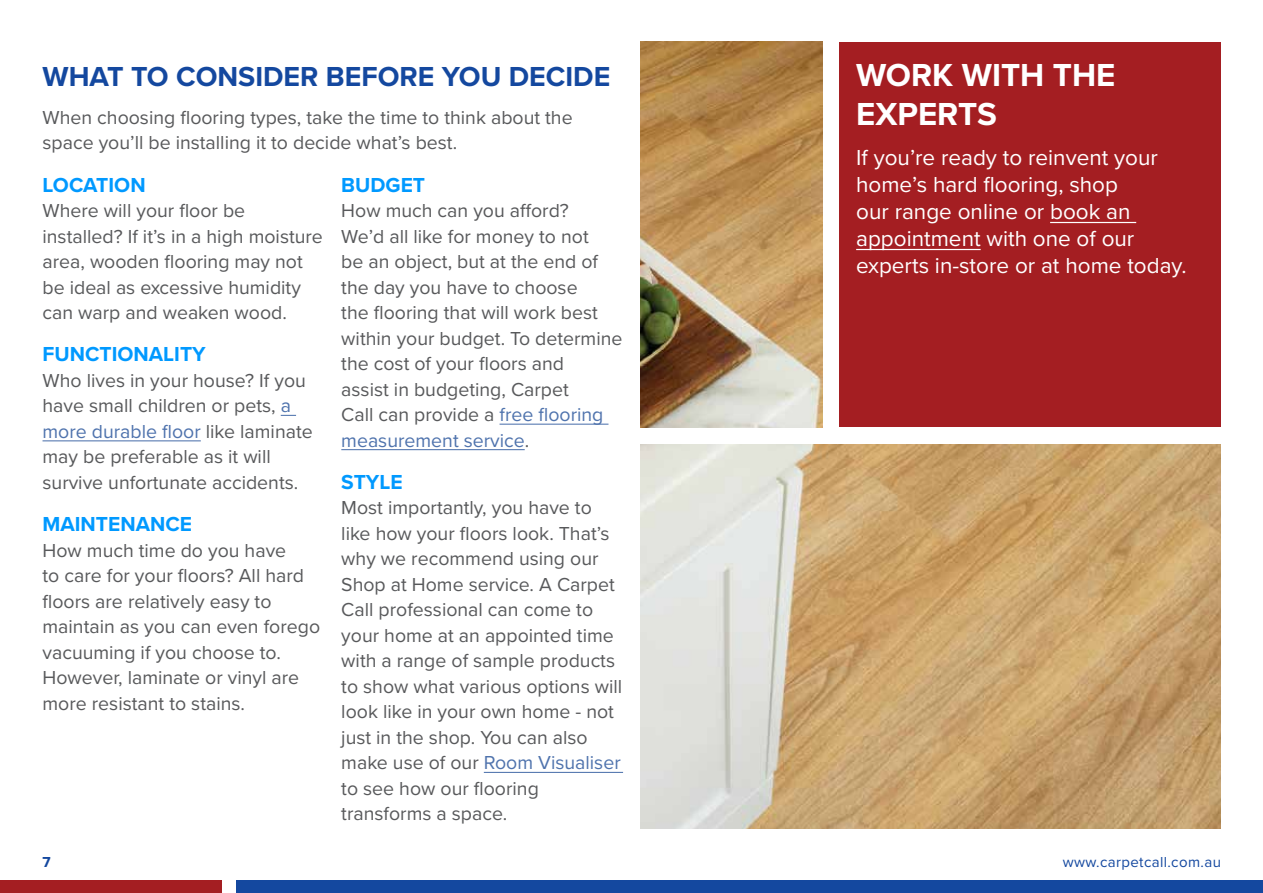
<style>
.page{position:relative;width:1263px;height:893px;background:#fff}
.page>*{position:absolute;margin:0;border:0;box-sizing:border-box;transform-origin:0 0}
.t1{font:700 33px/39.6px "Proxima Nova";color:#fff}
.t2{font:700 28.5px "Proxima Nova";color:#14489f}
.t3{font:22.5px/27px "Proxima Nova";color:#fff}
.t4{font:700 21px "Proxima Nova";color:#09f}
.t5{font:19.5px/25.5px "Proxima Nova";color:#58595b}
.t6{font:15px "Proxima Nova";letter-spacing:.025em;color:#14489f}
.t7{font:700 15px "Proxima Nova";color:#14489f}
.s1{color:#4f73ad}
</style>
<div class="page">
<div style="left:236px;top:880px;width:1027px;height:13px;background:#14489f"></div>
<div style="left:0;top:880px;width:222px;height:13px;background:#a41e22"></div>
<img style="left:640px;top:42px;width:182px;height:385px">
<img style="left:640px;top:444px;width:580px;height:385px">
<svg style="left:281px;top:415px;width:15px;height:1px"></svg>
<hr style="left:43px;top:440px;width:158px;height:1px;background:#4f73ad">
<hr style="left:499px;top:424px;width:109px;height:1px;background:#4f73ad">
<hr style="left:341px;top:449px;width:184px;height:1px;background:#4f73ad">
<hr style="left:484px;top:772px;width:139px;height:1px;background:#4f73ad">
<div style="left:839px;top:43px;width:381px;height:384px;background:#a41e22"></div>
<hr style="left:1050px;top:222px;width:86px;height:1px;background:#fff">
<hr style="left:856px;top:249px;width:125px;height:1px;background:#fff">
<h2 class="t2" style="left:43px;top:55px;width:569px">WHAT TO CONSIDER BEFORE YOU DECIDE</h2>
<p class="t5" style="left:43px;top:104px;width:532px">When choosing flooring types, take the time to think about the space you’ll be installing it to decide what’s best.</p>
<p class="t4" style="left:43px;top:169px;width:105px">LOCATION</p>
<p class="t5" style="left:43px;top:197px;width:282px">Where will your floor be installed? If it’s in a high moisture area, wooden flooring may not be ideal as excessive humidity can warp and weaken wood.</p>
<p class="t4" style="left:43px;top:339px;width:165px">FUNCTIONALITY</p>
<p class="t5" style="left:43px;top:367px;width:272px">Who lives in your house? If you have small children or pets, <span class="s1">a more durable floor</span> like laminate may be preferable as it will survive unfortunate accidents.</p>
<p class="t4" style="left:43px;top:508px;width:151px">MAINTENANCE</p>
<p class="t5" style="left:43px;top:536px;width:279px">How much time do you have<br>to care for your floors? All hard floors are relatively easy to maintain as you can even forego vacuuming if you choose to.<br>However, laminate or vinyl are more resistant to stains.</p>
<p class="t4" style="left:341px;top:169px;width:85px">BUDGET</p>
<p class="t5" style="left:341px;top:197px;width:283px">How much can you afford?<br>We’d all like for money to not<br>be an object, but at the end of the day you have to choose<br>the flooring that will work best within your budget. To determine the cost of your floors and<br>assist in budgeting, Carpet<br>Call can provide a <span class="s1">free flooring measurement service</span>.</p>
<p class="t4" style="left:341px;top:466px;width:63px">STYLE</p>
<p class="t5" style="left:341px;top:494px;width:282px">Most importantly, you have to like how your floors look. That’s why we recommend using our<br>Shop at Home service. A Carpet<br>Call professional can come to your home at an appointed time with a range of sample products to show what various options will look like in your own home - not just in the shop. You can also make use of our <span class="s1">Room Visualiser </span>to see how our flooring transforms a space.</p>
<h1 class="t1" style="left:856px;top:54px;width:261px">WORK WITH THE<br>EXPERTS</h1>
<p class="t3" style="left:856px;top:143px;width:332px">If you’re ready to reinvent your home’s hard flooring, shop<br>our range online or book an appointment with one of our experts in-store or at home today.</p>
<p class="t7" style="left:43px;top:851px;width:10px">7</p>
<p class="t6" style="left:1063px;top:851px;width:160px">www.carpetcall.com.au</p>
</div>
